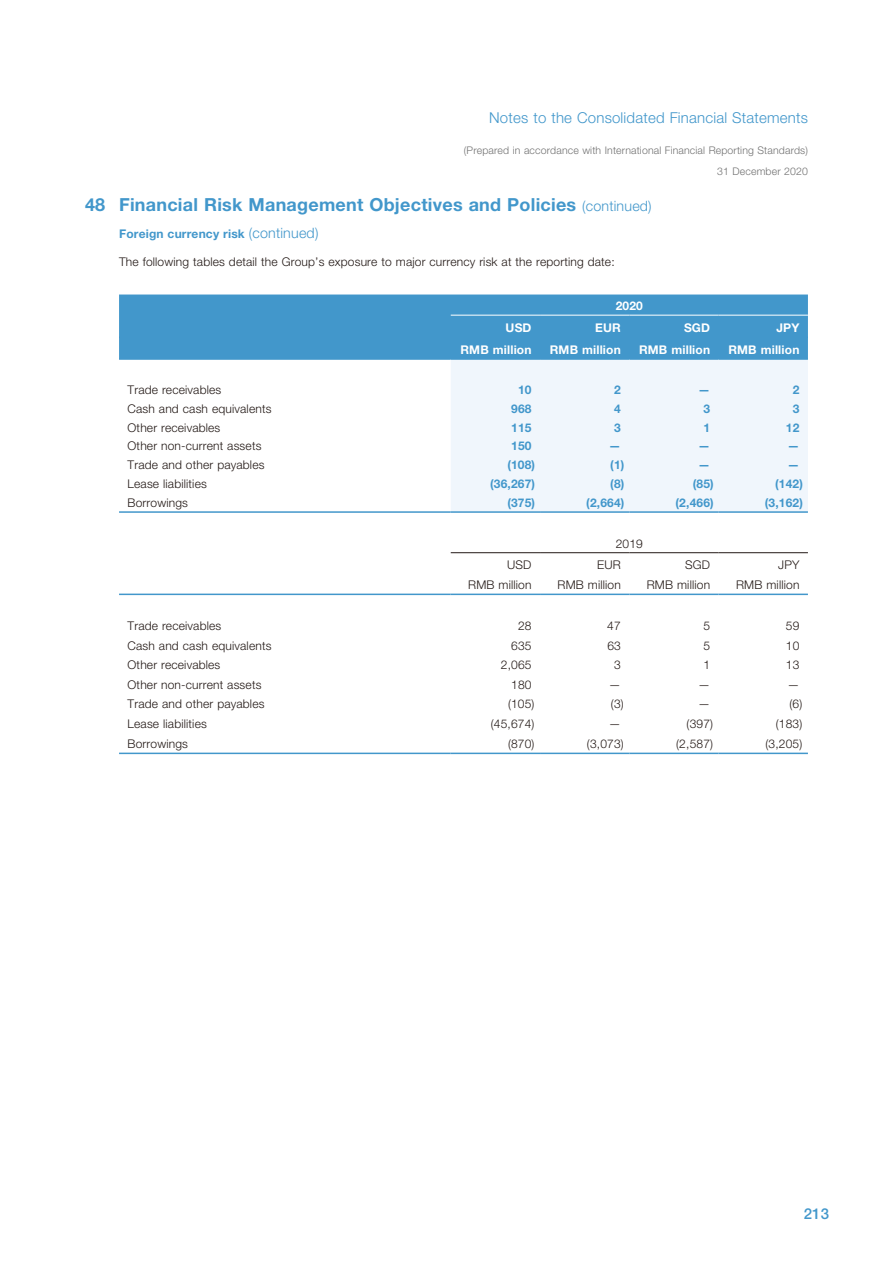
<style>
.page{position:relative;width:893px;height:1263px;background:#fff}
.page>*{position:absolute;margin:0;border:0;box-sizing:border-box;transform-origin:0 0}
.t1{font:700 18px "Helvetica Neue";letter-spacing:.015em;color:#4297cb}
.t2{font:300 15px "Helvetica Neue";letter-spacing:.015em;color:#4297cb}
.t3{font:500 15px "Helvetica Neue";color:#4297cb}
.t4{font:300 12px "Helvetica Neue";letter-spacing:.015em;color:#231916}
.t5{font:700 12px "Helvetica Neue";letter-spacing:.015em;color:#4297cb}
.t6{font:700 12px "Helvetica Neue";letter-spacing:.015em;color:#fff}
.t7{font:300 10.5px/21px "Helvetica Neue";letter-spacing:.015em;color:#727272;text-align:right}
.s1{font-weight:300;font-size:14.25px}
</style>
<div class="page">
<div style="left:119px;top:294px;width:689px;height:64px;background:#4297cb"></div>
<div style="left:451px;top:360px;width:357px;height:151px;background:#f0f6fc"></div>
<hr style="left:451px;top:336px;width:89px;height:2px;background:#4297cb">
<hr style="left:540px;top:336px;width:89px;height:2px;background:#4297cb">
<hr style="left:629px;top:336px;width:90px;height:2px;background:#4297cb">
<hr style="left:719px;top:336px;width:89px;height:2px;background:#4297cb">
<hr style="left:119px;top:358px;width:332px;height:2px;background:#4297cb">
<hr style="left:451px;top:358px;width:89px;height:2px;background:#4297cb">
<hr style="left:540px;top:358px;width:89px;height:2px;background:#4297cb">
<hr style="left:629px;top:358px;width:90px;height:2px;background:#4297cb">
<hr style="left:719px;top:358px;width:89px;height:2px;background:#4297cb">
<hr style="left:119px;top:336px;width:332px;height:2px;background:#4297cb">
<hr style="left:119px;top:511px;width:332px;height:2px;background:#4297cb">
<hr style="left:451px;top:511px;width:89px;height:2px;background:#4297cb">
<hr style="left:540px;top:511px;width:89px;height:2px;background:#4297cb">
<hr style="left:629px;top:511px;width:90px;height:2px;background:#4297cb">
<hr style="left:719px;top:511px;width:89px;height:2px;background:#4297cb">
<hr style="left:451px;top:315px;width:89px;height:1px;background:#fff">
<hr style="left:540px;top:315px;width:89px;height:1px;background:#fff">
<hr style="left:629px;top:315px;width:90px;height:1px;background:#fff">
<hr style="left:719px;top:315px;width:89px;height:1px;background:#fff">
<hr style="left:119px;top:594px;width:332px;height:1px;background:#4297cb">
<hr style="left:451px;top:594px;width:89px;height:1px;background:#4297cb">
<hr style="left:540px;top:594px;width:89px;height:1px;background:#4297cb">
<hr style="left:629px;top:594px;width:90px;height:1px;background:#4297cb">
<hr style="left:719px;top:594px;width:89px;height:1px;background:#4297cb">
<hr style="left:451px;top:753px;width:89px;height:1px;background:#4297cb">
<hr style="left:540px;top:753px;width:89px;height:1px;background:#4297cb">
<hr style="left:629px;top:753px;width:90px;height:1px;background:#4297cb">
<hr style="left:719px;top:753px;width:89px;height:1px;background:#4297cb">
<hr style="left:119px;top:753px;width:332px;height:1px;background:#4297cb">
<hr style="left:451px;top:552px;width:89px;height:1px;background:#231916">
<hr style="left:540px;top:552px;width:89px;height:1px;background:#231916">
<hr style="left:629px;top:552px;width:90px;height:1px;background:#231916">
<hr style="left:719px;top:552px;width:89px;height:1px;background:#231916">
<p class="t2" style="left:489px;top:109px;width:320px">Notes to the Consolidated Financial Statements</p>
<p class="t7" style="left:464px;top:140px;width:346px">(Prepared in accordance with International Financial Reporting Standards)<br>31 December 2020</p>
<h1 class="t1" style="left:85px;top:193px;width:568px">48 Financial Risk Management Objectives and Policies <span class="s1">(continued)</span></h1>
<p class="t5" style="left:119px;top:227px;width:201px">Foreign currency risk <span class="s1">(continued)</span></p>
<p class="t4" style="left:119px;top:254px;width:497px">The following tables detail the Group’s exposure to major currency risk at the reporting date:</p>
<p class="t6" style="left:616px;top:298px;width:29px">2020</p>
<p class="t6" style="left:506px;top:320px;width:27px">USD</p>
<p class="t6" style="left:595px;top:320px;width:27px">EUR</p>
<p class="t6" style="left:684px;top:320px;width:28px">SGD</p>
<p class="t6" style="left:776px;top:320px;width:25px">JPY</p>
<p class="t6" style="left:460px;top:342px;width:73px">RMB million</p>
<p class="t6" style="left:550px;top:342px;width:73px">RMB million</p>
<p class="t6" style="left:639px;top:342px;width:73px">RMB million</p>
<p class="t6" style="left:728px;top:342px;width:73px">RMB million</p>
<p class="t4" style="left:128px;top:382px;width:95px">Trade receivables</p>
<p class="t5" style="left:518px;top:382px;width:15px">10</p>
<p class="t5" style="left:614px;top:382px;width:8px">2</p>
<p class="t5" style="left:698px;top:382px;width:13px">—</p>
<p class="t5" style="left:793px;top:382px;width:8px">2</p>
<p class="t4" style="left:128px;top:401px;width:145px">Cash and cash equivalents</p>
<p class="t5" style="left:511px;top:401px;width:22px">968</p>
<p class="t5" style="left:614px;top:401px;width:8px">4</p>
<p class="t5" style="left:703px;top:401px;width:8px">3</p>
<p class="t5" style="left:793px;top:401px;width:8px">3</p>
<p class="t4" style="left:128px;top:420px;width:94px">Other receivables</p>
<p class="t5" style="left:511px;top:420px;width:22px">115</p>
<p class="t5" style="left:614px;top:420px;width:8px">3</p>
<p class="t5" style="left:703px;top:420px;width:8px">1</p>
<p class="t5" style="left:786px;top:420px;width:15px">12</p>
<p class="t4" style="left:128px;top:439px;width:135px">Other non-current assets</p>
<p class="t5" style="left:511px;top:439px;width:22px">150</p>
<p class="t5" style="left:609px;top:439px;width:13px">—</p>
<p class="t5" style="left:698px;top:439px;width:13px">—</p>
<p class="t5" style="left:787px;top:439px;width:13px">—</p>
<p class="t4" style="left:128px;top:457px;width:138px">Trade and other payables</p>
<p class="t5" style="left:507px;top:457px;width:29px">(108)</p>
<p class="t5" style="left:610px;top:457px;width:16px">(1)</p>
<p class="t5" style="left:698px;top:457px;width:13px">—</p>
<p class="t5" style="left:787px;top:457px;width:13px">—</p>
<p class="t4" style="left:128px;top:476px;width:81px">Lease liabilities</p>
<p class="t5" style="left:490px;top:476px;width:46px">(36,267)</p>
<p class="t5" style="left:610px;top:476px;width:16px">(8)</p>
<p class="t5" style="left:693px;top:476px;width:22px">(85)</p>
<p class="t5" style="left:775px;top:476px;width:29px">(142)</p>
<p class="t4" style="left:128px;top:495px;width:62px">Borrowings</p>
<p class="t5" style="left:507px;top:495px;width:29px">(375)</p>
<p class="t5" style="left:586px;top:495px;width:40px">(2,664)</p>
<p class="t5" style="left:676px;top:495px;width:40px">(2,466)</p>
<p class="t5" style="left:765px;top:495px;width:40px">(3,162)</p>
<p class="t4" style="left:616px;top:536px;width:29px">2019</p>
<p class="t4" style="left:507px;top:557px;width:26px">USD</p>
<p class="t4" style="left:597px;top:557px;width:25px">EUR</p>
<p class="t4" style="left:685px;top:557px;width:27px">SGD</p>
<p class="t4" style="left:778px;top:557px;width:23px">JPY</p>
<p class="t4" style="left:468px;top:577px;width:65px">RMB million</p>
<p class="t4" style="left:557px;top:577px;width:65px">RMB million</p>
<p class="t4" style="left:647px;top:577px;width:65px">RMB million</p>
<p class="t4" style="left:736px;top:577px;width:65px">RMB million</p>
<p class="t4" style="left:128px;top:618px;width:95px">Trade receivables</p>
<p class="t4" style="left:518px;top:618px;width:15px">28</p>
<p class="t4" style="left:607px;top:618px;width:15px">47</p>
<p class="t4" style="left:703px;top:618px;width:8px">5</p>
<p class="t4" style="left:786px;top:618px;width:15px">59</p>
<p class="t4" style="left:128px;top:638px;width:145px">Cash and cash equivalents</p>
<p class="t4" style="left:511px;top:638px;width:22px">635</p>
<p class="t4" style="left:607px;top:638px;width:15px">63</p>
<p class="t4" style="left:703px;top:638px;width:8px">5</p>
<p class="t4" style="left:786px;top:638px;width:15px">10</p>
<p class="t4" style="left:128px;top:657px;width:94px">Other receivables</p>
<p class="t4" style="left:501px;top:657px;width:32px">2,065</p>
<p class="t4" style="left:614px;top:657px;width:8px">3</p>
<p class="t4" style="left:703px;top:657px;width:8px">1</p>
<p class="t4" style="left:786px;top:657px;width:15px">13</p>
<p class="t4" style="left:128px;top:677px;width:135px">Other non-current assets</p>
<p class="t4" style="left:511px;top:677px;width:22px">180</p>
<p class="t4" style="left:609px;top:677px;width:13px">—</p>
<p class="t4" style="left:698px;top:677px;width:13px">—</p>
<p class="t4" style="left:787px;top:677px;width:13px">—</p>
<p class="t4" style="left:128px;top:696px;width:138px">Trade and other payables</p>
<p class="t4" style="left:508px;top:696px;width:28px">(105)</p>
<p class="t4" style="left:611px;top:696px;width:14px">(3)</p>
<p class="t4" style="left:698px;top:696px;width:13px">—</p>
<p class="t4" style="left:790px;top:696px;width:14px">(6)</p>
<p class="t4" style="left:128px;top:716px;width:81px">Lease liabilities</p>
<p class="t4" style="left:491px;top:716px;width:45px">(45,674)</p>
<p class="t4" style="left:609px;top:716px;width:13px">—</p>
<p class="t4" style="left:687px;top:716px;width:28px">(397)</p>
<p class="t4" style="left:776px;top:716px;width:28px">(183)</p>
<p class="t4" style="left:128px;top:736px;width:62px">Borrowings</p>
<p class="t4" style="left:508px;top:736px;width:28px">(870)</p>
<p class="t4" style="left:587px;top:736px;width:38px">(3,073)</p>
<p class="t4" style="left:676px;top:736px;width:38px">(2,587)</p>
<p class="t4" style="left:765px;top:736px;width:38px">(3,205)</p>
<p class="t3" style="left:804px;top:1204px;width:27px">213</p>
</div>
